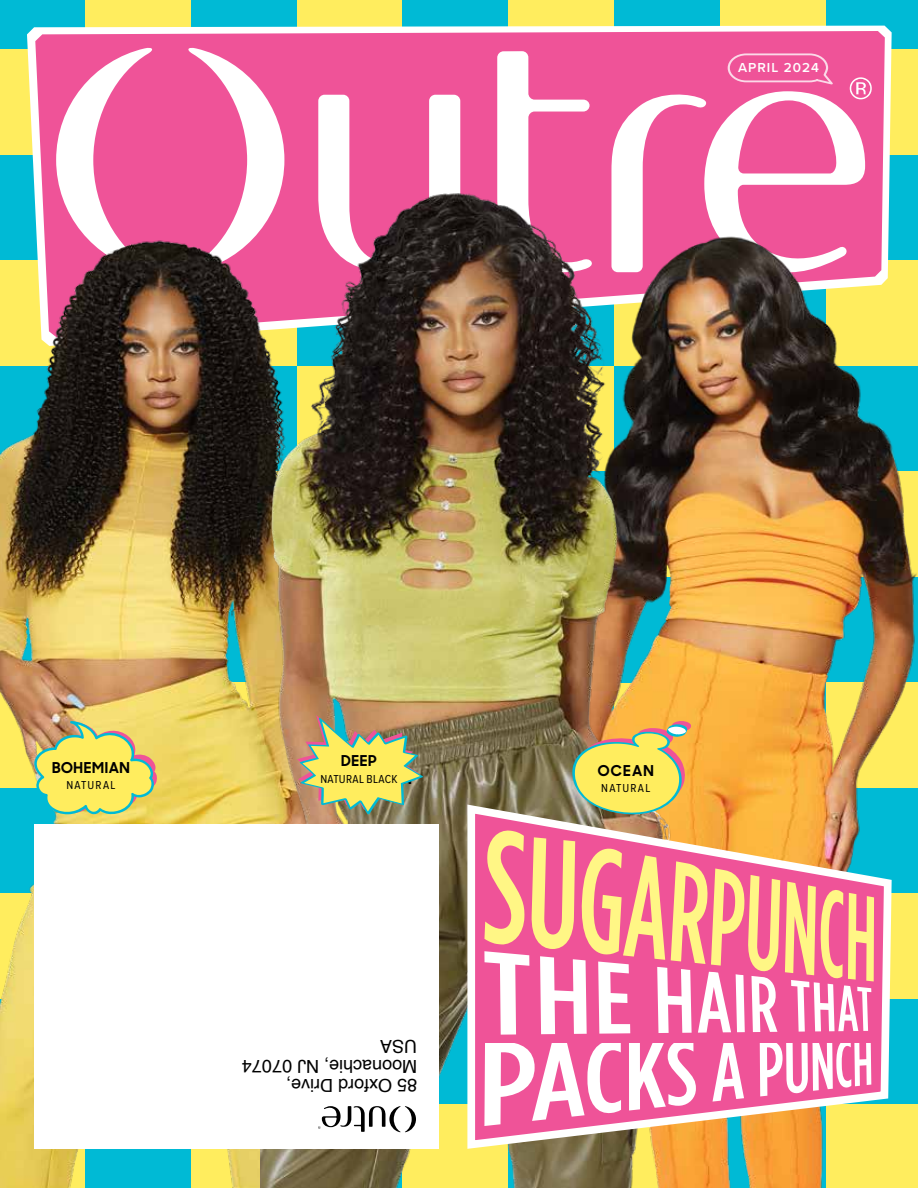
<style>
.page{position:relative;width:918px;height:1188px;background:#fff}
.page>*{position:absolute;margin:0;border:0;box-sizing:border-box;transform-origin:0 0}
.t1{font:18px/19.5px "Helvetica";color:#000}
.t2{font:700 16.5px "Proxima Nova A Cond";letter-spacing:.055em;color:#000}
.t3{font:700 15px "Sharp Sans No 1";letter-spacing:.05em;color:#000}
.t4{font:600 13.5px "Proxima Nova";letter-spacing:.075em;color:#fff}
.t5{font:12px "Proxima Nova A Cond";letter-spacing:.095em;color:#000}
.t6{font:12px "Proxima Nova A Cond";letter-spacing:.02em;color:#000}
</style>
<div class="page">
<div style="left:508px;top:0;width:106px;height:50px;background:#ffed5e"></div>
<div style="left:402px;top:0;width:106px;height:50px;background:#00bad5"></div>
<div style="left:297px;top:0;width:105px;height:50px;background:#ffed5e"></div>
<div style="left:191px;top:0;width:106px;height:50px;background:#00bad5"></div>
<div style="left:85px;top:0;width:106px;height:50px;background:#ffed5e"></div>
<div style="left:0;top:0;width:85px;height:50px;background:#00bad5"></div>
<div style="left:0;top:49px;width:85px;height:106px;background:#ffed5e"></div>
<div style="left:614px;top:0;width:106px;height:50px;background:#00bad5"></div>
<div style="left:0;top:155px;width:85px;height:106px;background:#00bad5"></div>
<div style="left:825px;top:0;width:93px;height:50px;background:#00bad5"></div>
<div style="left:720px;top:0;width:105px;height:50px;background:#ffed5e"></div>
<div style="left:825px;top:49px;width:93px;height:106px;background:#ffed5e"></div>
<div style="left:825px;top:155px;width:93px;height:106px;background:#00bad5"></div>
<svg style="left:27px;top:26px;width:865px;height:166px;background:#e7f6ea"></svg>
<svg style="left:35px;top:31px;width:850px;height:161px;background:#ef5c9d"></svg>
<svg style="left:318px;top:95px;width:142px;height:83px"></svg>
<svg style="left:497px;top:51px;width:96px;height:127px"></svg>
<svg style="left:186px;top:47px;width:98px;height:145px"></svg>
<svg style="left:56px;top:47px;width:99px;height:145px"></svg>
<svg style="left:611px;top:53px;width:261px;height:137px"></svg>
<img style="left:0;top:192px;width:260px;height:996px">
<img style="left:732px;top:190px;width:186px;height:998px">
<img style="left:260px;top:178px;width:472px;height:1010px">
<svg style="left:464px;top:800px;width:432px;height:353px;background:#c9ac85"></svg>
<svg style="left:481px;top:829px;width:396px;height:297px"></svg>
<div style="left:477px;top:1035px;width:397px;height:8px;background:#ef5398"></div>
<div style="left:34px;top:825px;width:405px;height:324px;background:#fff"></div>
<svg style="left:318px;top:1106px;width:98px;height:26px"></svg>
<svg style="left:34px;top:721px;width:124px;height:94px;background:#dad76f"></svg>
<svg style="left:297px;top:715px;width:126px;height:99px;background:#c3b66a"></svg>
<img style="left:571px;top:720px;width:121px;height:95px">
<p class="t4" style="left:738px;top:58px;width:83px">APRIL 2024</p>
<p class="t3" style="left:52px;top:755px;width:79px">BOHEMIAN</p>
<p class="t5" style="left:66px;top:779px;width:50px">NATURAL</p>
<p class="t3" style="left:341px;top:748px;width:37px">DEEP</p>
<p class="t6" style="left:320px;top:772px;width:79px">NATURAL BLACK</p>
<p class="t2" style="left:333px;top:769px;width:81px">BOHEMIAN</p>
<p class="t1" style="left:417px;top:1095px;width:177px;rotate:-180deg">85 Oxford Drive,<br>Moonachie, NJ 07074<br>USA</p>
<p class="t3" style="left:598px;top:758px;width:57px">OCEAN</p>
<p class="t5" style="left:601px;top:782px;width:50px">NATURAL</p>
</div>
